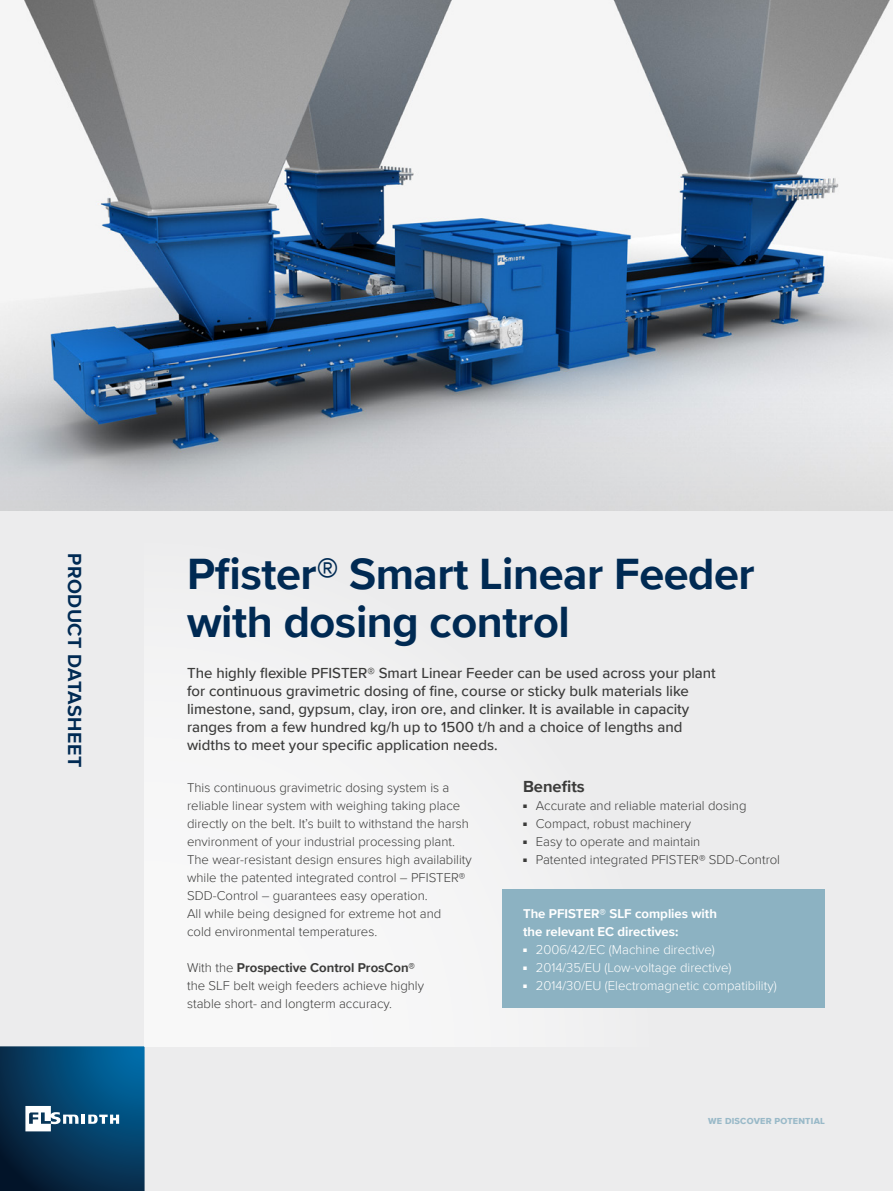
<style>
.page{position:relative;width:893px;height:1191px;background:#ececed}
.page>*{position:absolute;margin:0;border:0;box-sizing:border-box;transform-origin:0 0}
.Header__frontpage{font:700 45px "Proxima Nova";letter-spacing:-.01em;color:#002a53}
.Product_name{font:700 19.5px "Proxima Nova";letter-spacing:.025em;color:#002a53}
.Heading__secondary{font:700 16.5px "Proxima Nova";color:#3b3b3a}
.Sub_headline{font:500 15px/18px "Proxima Nova";color:#3b3b3a}
.Body{font:300 13.2px/18px "Proxima Nova";color:#3b3b3a}
.t1{font:300 13.2px "Proxima Nova";color:#fff}
.Body-2{font:700 13.2px/18px "Proxima Nova";color:#fff}
.Table{font:9px "Proxima Nova Extrabld";letter-spacing:.025em;color:#99b9c8}
.s1{font-weight:700}
</style>
<div class="page">
<img style="left:0;top:0;width:893px;height:389px">
<svg style="left:0;top:389px;width:893px;height:121px"></svg>
<svg style="left:0;top:1046px;width:145px;height:145px"></svg>
<div style="left:145px;top:530px;width:515px;height:516px;background:#f2f2f3"></div>
<div style="left:503px;top:889px;width:322px;height:119px;background:#8cb2c2"></div>
<p class="Product_name" style="left:89px;top:553px;width:216px;rotate:90deg">PRODUCT DATASHEET</p>
<p class="Header__frontpage" style="left:187px;top:540px;width:569px">Pfister® Smart Linear Feeder</p>
<p class="Header__frontpage" style="left:187px;top:588px;width:384px">with dosing control</p>
<p class="Sub_headline" style="left:187px;top:663px;width:530px">The highly flexible PFISTER® Smart Linear Feeder can be used across your plant for continuous gravimetric dosing of fine, course or sticky bulk materials like limestone, sand, gypsum, clay, iron ore, and clinker. It is available in capacity ranges from a few hundred kg/h up to 1500 t/h and a choice of lengths and widths to meet your specific application needs.</p>
<p class="Body" style="left:187px;top:778px;width:286px">This continuous gravimetric dosing system is a reliable linear system with weighing taking place directly on the belt. It’s built to withstand the harsh environment of your industrial processing plant.<br>The wear-resistant design ensures high availability while the patented integrated control – PFISTER® SDD-Control – guarantees easy operation.<br>All while being designed for extreme hot and<br>cold environmental temperatures.</p>
<p class="Body" style="left:187px;top:958px;width:238px">With the <span class="s1">Prospective Control ProsCon® </span>the SLF belt weigh feeders achieve highly</p>
<p class="Body" style="left:187px;top:994px;width:206px">stable short- and longterm accuracy.</p>
<p class="Heading__secondary" style="left:523px;top:774px;width:63px">Benefits</p>
<p class="Body" style="left:523px;top:796px;width:225px"><sup>■</sup> Accurate and reliable material dosing</p>
<p class="Body" style="left:523px;top:814px;width:169px"><sup>■</sup> Compact, robust machinery</p>
<p class="Body" style="left:523px;top:832px;width:179px"><sup>■</sup> Easy to operate and maintain</p>
<p class="Body" style="left:523px;top:850px;width:259px"><sup>■</sup> Patented integrated PFISTER® SDD-Control</p>
<p class="Body-2" style="left:523px;top:904px;width:195px">The PFISTER® SLF complies with the relevant EC directives:</p>
<p class="t1" style="left:523px;top:940px;width:193px"><sup>■</sup> 2006/42/EC (Machine directive)</p>
<p class="t1" style="left:523px;top:958px;width:210px"><sup>■</sup> 2014/35/EU (Low-voltage directive)</p>
<p class="t1" style="left:523px;top:976px;width:255px"><sup>■</sup> 2014/30/EU (Electromagnetic compatibility)</p>
<p class="Table" style="left:708px;top:1114px;width:118px">WE DISCOVER POTENTIAL</p>
</div>
